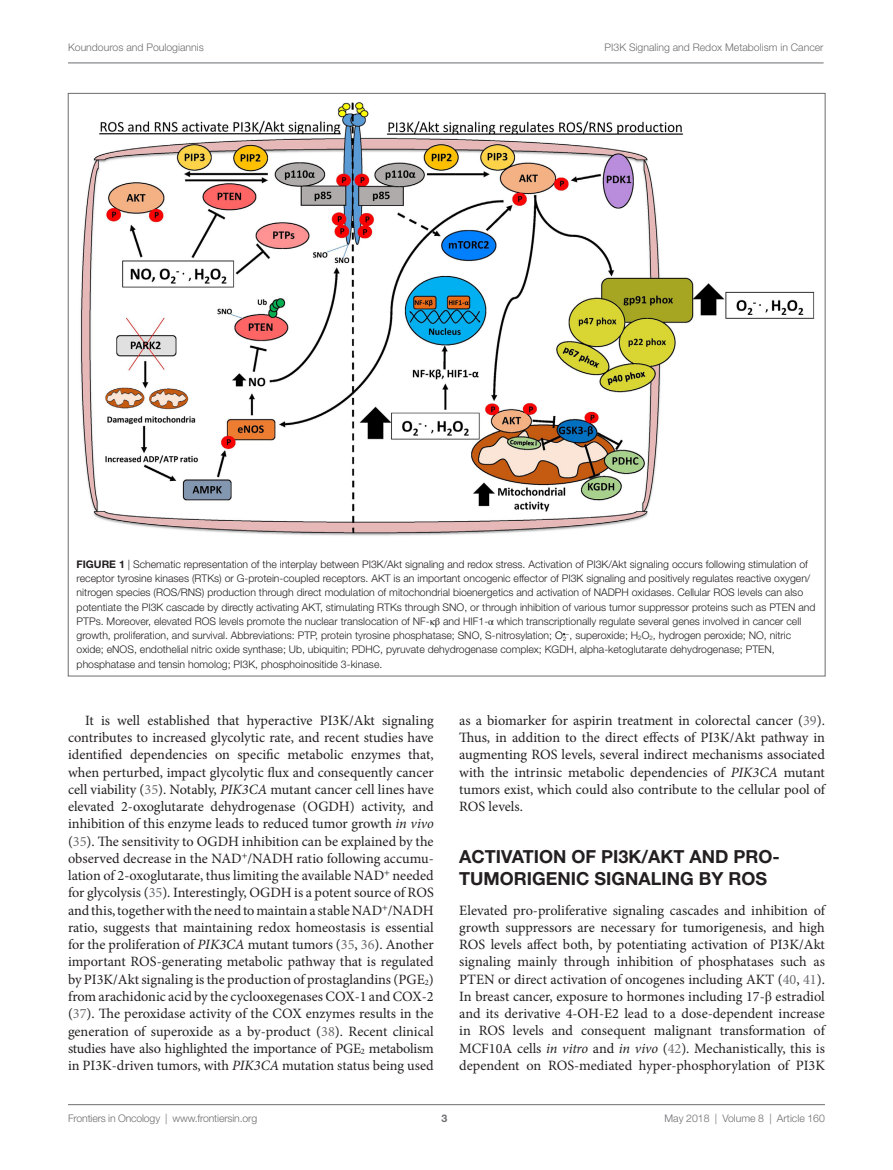
<style>
.page{position:relative;width:893px;height:1170px;background:#fff}
.page>*{position:absolute;margin:0;border:0;box-sizing:border-box;transform-origin:0 0}
.t1{font:700 18px/21px "Helvetica Neue LT Std";color:#231f20}
.t2{font:14.25px/17.2px "Minion Pro";letter-spacing:-.005em;color:#231f20;text-align:justify}
.t3{font:300 10.5px/14.2px "Helvetica Neue LT Std";color:#231f20}
.t4{font:300 10.5px "Helvetica Neue LT Std";color:#6c6d70}
.t5{font:700 10.5px "Helvetica Neue LT Std";color:#231f20}
.t6{font:700 10.5px "Helvetica Neue LT Std";color:#6c6d70}
.s1{font-weight:700}
.s2{font-family:"STIX General";font-weight:400}
.s3{color:#000}
.s4{color:#6c6d70}
.s5{font-style:italic}
.s6{font-family:"STIX General"}
</style>
<div class="page">
<img style="left:80px;top:102px;width:734px;height:434px">
<hr style="left:68px;top:1104px;width:757px;height:1px;background:#6c6d70">
<hr style="left:68px;top:63px;width:755px;height:1px;background:#6c6d70">
<p class="t4" style="left:68px;top:41px;width:137px">Koundouros and Poulogiannis</p>
<p class="t4" style="left:605px;top:41px;width:220px">PI3K Signaling and Redox Metabolism in Cancer</p>
<p class="t3" style="left:77px;top:556px;width:740px;text-indent:33px"><span class="s1">E 1</span> | Schematic representation of the interplay between PI3K/Akt signaling and redox stress. Activation of PI3K/Akt signaling occurs following stimulation of receptor tyrosine kinases (RTKs) or G-protein-coupled receptors. AKT is an important oncogenic effector of PI3K signaling and positively regulates reactive oxygen/ nitrogen species (ROS/RNS) production through direct modulation of mitochondrial bioenergetics and activation of NADPH oxidases. Cellular ROS levels can also potentiate the PI3K cascade by directly activating AKT, stimulating RTKs through SNO, or through inhibition of various tumor suppressor proteins such as PTEN and PTPs. Moreover, elevated ROS levels promote the nuclear translocation of NF-<span class="s2">κβ</span> and HIF1-<span class="s2">α</span> which transcriptionally regulate several genes involved in cancer cell growth, proliferation, and survival. Abbreviations: PTP, protein tyrosine phosphatase; SNO, S-nitrosylation; <span class="s3">O</span><sub>2</sub></p>
<p class="t5" style="left:77px;top:557px;width:18px">FIGUR</p>
<p class="t3" style="left:77px;top:628px;width:716px;text-indent:486px"><sup>•−</sup>, superoxide; H<sub>2</sub>O<sub>2</sub>, hydrogen peroxide; NO, nitric oxide; eNOS, endothelial nitric oxide synthase; Ub, ubiquitin; PDHC, pyruvate dehydrogenase complex; KGDH, alpha-ketoglutarate dehydrogenase; PTEN, phosphatase and tensin homolog; PI3K, phosphoinositide 3-kinase.</p>
<p class="t2" style="left:68px;top:711px;width:367px;text-indent:17px">It is well established that hyperactive PI3K/Akt signaling contributes to increased glycolytic rate, and recent studies have identified dependencies on specific metabolic enzymes that, when perturbed, impact glycolytic flux and consequently cancer cell viability (<span class="s4">35</span>). Notably, <span class="s5">PIK3CA</span> mutant cancer cell lines have elevated 2-oxoglutarate dehydrogenase (OGDH) activity, and inhibition of this enzyme leads to reduced tumor growth <span class="s5">in vivo </span>(<span class="s4">35</span>). The sensitivity to OGDH inhibition can be explained by the observed decrease in the NAD<sup>+</sup>/NADH ratio following accumu&shy;lation of 2-oxoglutarate, thus limiting the available NAD<sup>+</sup> needed for glycolysis (<span class="s4">35</span>). Interestingly, OGDH is a potent source of ROS and this, together with the need to maintain a stable NAD<sup>+</sup>/NADH ratio, suggests that maintaining redox homeostasis is essential for the proliferation of <span class="s5">PIK3CA</span> mutant tumors (<span class="s4">35</span>, <span class="s4">36</span>). Another important ROS-generating metabolic pathway that is regulated by PI3K/Akt signaling is the production of prostaglandins (PGE<sub>2</sub>) from arachidonic acid by the cyclooxegenases COX-1 and COX-2 (<span class="s4">37</span>). The peroxidase activity of the COX enzymes results in the generation of superoxide as a by-product (<span class="s4">38</span>). Recent clinical studies have also highlighted the importance of PGE<sub>2</sub> metabolism in PI3K-driven tumors, with <span class="s5">PIK3CA</span> mutation status being used</p>
<p class="t2" style="left:459px;top:711px;width:367px">as a biomarker for aspirin treatment in colorectal cancer (<span class="s4">39</span>).<br>Thus, in addition to the direct effects of PI3K/Akt pathway in augmenting ROS levels, several indirect mechanisms associated with the intrinsic metabolic dependencies of <span class="s5">PIK3CA</span> mutant tumors exist, which could also contribute to the cellular pool of ROS levels.</p>
<p class="t1" style="left:459px;top:846px;width:322px">ACTIVATION OF PI3K/AKT AND PRO-<br>TUMORIGENIC SIGNALING BY ROS</p>
<p class="t2" style="left:459px;top:901px;width:367px">Elevated pro-proliferative signaling cascades and inhibition of growth suppressors are necessary for tumorigenesis, and high ROS levels affect both, by potentiating activation of PI3K/Akt signaling mainly through inhibition of phosphatases such as PTEN or direct activation of oncogenes including AKT (<span class="s4">40</span>, <span class="s4">41</span>).<br>In breast cancer, exposure to hormones including 17-<span class="s6">β</span> estradiol and its derivative 4-OH-E2 lead to a dose-dependent increase in ROS levels and consequent malignant transformation of MCF10A cells <span class="s5">in vitro</span> and <span class="s5">in vivo</span> (<span class="s4">42</span>). Mechanistically, this is dependent on ROS-mediated hyper-phosphorylation of PI3K</p>
<p class="t4" style="left:68px;top:1111px;width:191px">Frontiers in Oncology | www.frontiersin.org</p>
<p class="t4" style="left:664px;top:1111px;width:162px">May 2018 | Volume 8 | Article 160</p>
<p class="t6" style="left:441px;top:1111px;width:7px">3</p>
</div>
